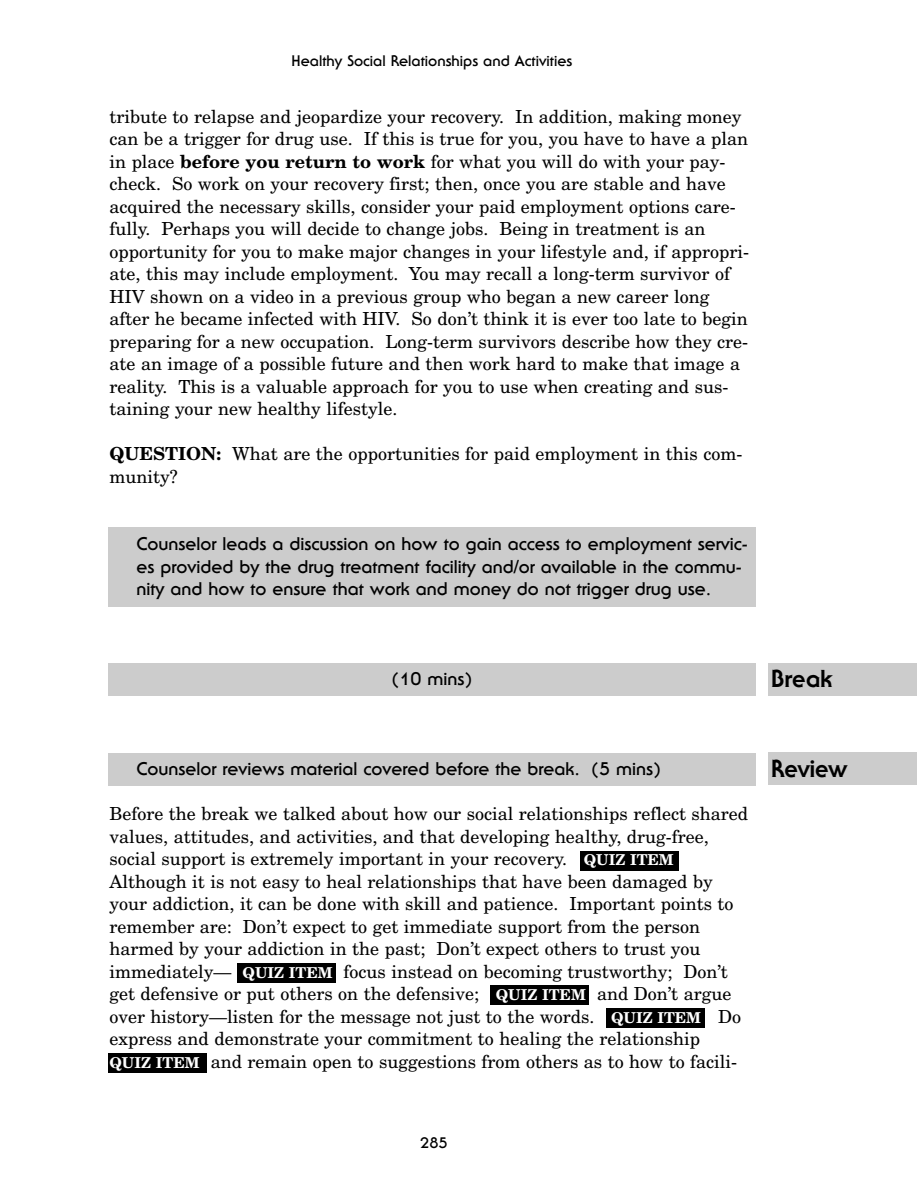
<style>
.page{position:relative;width:918px;height:1188px;background:#fff}
.page>*{position:absolute;margin:0;border:0;box-sizing:border-box;transform-origin:0 0}
.t1{font:800 24px "Serif Gothic";color:#000}
.t2{font:18px/22.5px "New Century Schlbk";color:#000}
.t3{font:700 18px/22.5px "Serif Gothic";color:#000}
.t4{font:700 15px "Serif Gothic";color:#000}
.s1{font-weight:700}
.s2{font-weight:700;font-size:15px;color:#fff}
</style>
<div class="page">
<div style="left:108px;top:1053px;width:99px;height:20px;background:#000"></div>
<div style="left:606px;top:1009px;width:99px;height:19px;background:#000"></div>
<div style="left:490px;top:986px;width:99px;height:19px;background:#000"></div>
<div style="left:237px;top:963px;width:98px;height:20px;background:#000"></div>
<div style="left:581px;top:851px;width:98px;height:20px;background:#000"></div>
<div style="left:108px;top:527px;width:648px;height:80px;background:#ccc"></div>
<div style="left:108px;top:663px;width:648px;height:33px;background:#ccc"></div>
<div style="left:108px;top:753px;width:648px;height:33px;background:#ccc"></div>
<div style="left:768px;top:663px;width:149px;height:33px;background:#ccc"></div>
<div style="left:768px;top:753px;width:149px;height:32px;background:#ccc"></div>
<p class="t4" style="left:292px;top:56px;width:282px">Healthy Social Relationships and Activities</p>
<p class="t2" style="left:110px;top:107px;width:641px">tribute to relapse and jeopardize your recovery. In addition, making money can be a trigger for drug use. If this is true for you, you have to have a plan in place <span class="s1">before you return to work</span> for what you will do with your pay&shy;check. So work on your recovery first; then, once you are stable and have acquired the necessary skills, consider your paid employment options care&shy;fully. Perhaps you will decide to change jobs. Being in treatment is an opportunity for you to make major changes in your lifestyle and, if appropri&shy;ate, this may include employment. You may recall a long-term survivor of HIV shown on a video in a previous group who began a new career long after he became infected with HIV. So don’t think it is ever too late to begin preparing for a new occupation. Long-term survivors describe how they cre&shy;ate an image of a possible future and then work hard to make that image a reality. This is a valuable approach for you to use when creating and sus&shy;taining your new healthy lifestyle.</p>
<p class="t2" style="left:110px;top:444px;width:634px"><span class="s1">QUESTION:</span> What are the opportunities for paid employment in this com&shy;munity?</p>
<p class="t3" style="left:136px;top:535px;width:613px">Counselor leads a discussion on how to gain access to employment servic&shy;es provided by the drug treatment facility and/or available in the commu&shy;nity and how to ensure that work and money do not trigger drug use.</p>
<p class="t3" style="left:392px;top:670px;width:81px">(10 mins)</p>
<h1 class="t1" style="left:771px;top:670px;width:63px">Break</h1>
<p class="t3" style="left:136px;top:760px;width:525px">Counselor reviews material covered before the break. (5 mins)</p>
<p class="t2" style="left:109px;top:804px;width:640px">Before the break we talked about how our social relationships reflect shared values, attitudes, and activities, and that developing healthy, drug-free, social support is extremely important in your recovery. <span class="s2">QUIZ ITEM </span>Although it is not easy to heal relationships that have been damaged by your addiction, it can be done with skill and patience. Important points to remember are: Don’t expect to get immediate support from the person harmed by your addiction in the past; Don’t expect others to trust you immediately— <span class="s2">QUIZ ITEM</span> focus instead on becoming trustworthy; Don’t get defensive or put others on the defensive; <span class="s2">QUIZ ITEM</span> and Don’t argue over history—listen for the message not just to the words. <span class="s2">QUIZ ITEM</span> Do express and demonstrate your commitment to healing the relationship<br><span class="s2">QUIZ ITEM</span> and remain open to suggestions from others as to how to facili-</p>
<h1 class="t1" style="left:771px;top:760px;width:78px">Review</h1>
<p class="t4" style="left:420px;top:1137px;width:29px">285</p>
</div>
